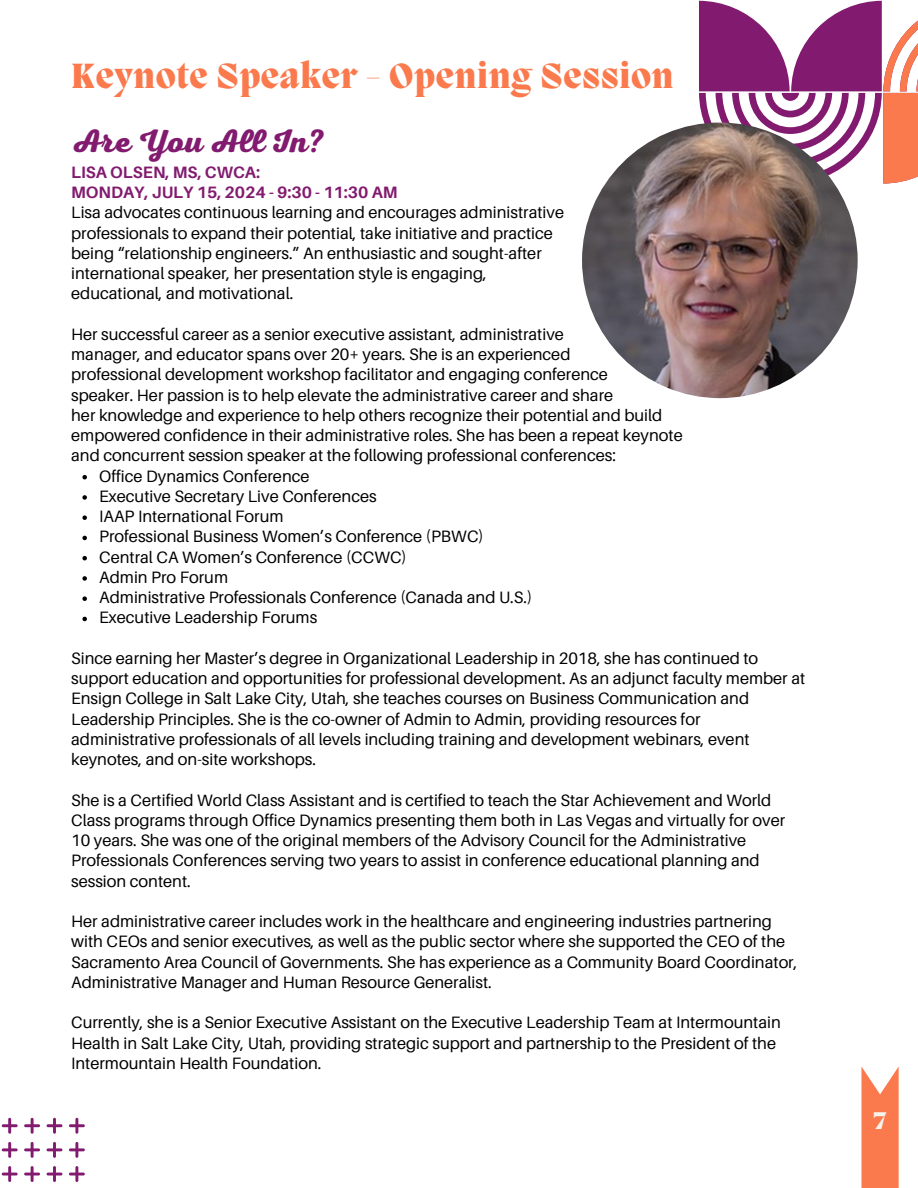
<style>
.page{position:relative;width:918px;height:1188px;background:#fff}
.page>*{position:absolute;margin:0;border:0;box-sizing:border-box;transform-origin:0 0}
.t1{font:800 36px "Migra";letter-spacing:.025em;color:#fb7a4d}
.t2{font:33px "RTL Adam Script Bold";color:#821b6f}
.t3{font:800 24.75px "Migra";color:#f7f4ee}
.t4{font:16.5px/20.2px "Aileron";color:#000}
.t5{font:700 16.5px/20.2px "Aileron";color:#821b6f}
</style>
<div class="page">
<svg style="left:82px;top:475px;width:5px;height:4px"></svg>
<svg style="left:82px;top:495px;width:5px;height:5px"></svg>
<svg style="left:82px;top:515px;width:5px;height:5px"></svg>
<svg style="left:82px;top:536px;width:5px;height:4px"></svg>
<svg style="left:82px;top:556px;width:5px;height:4px"></svg>
<svg style="left:82px;top:576px;width:5px;height:5px"></svg>
<svg style="left:82px;top:596px;width:5px;height:5px"></svg>
<svg style="left:82px;top:617px;width:5px;height:4px"></svg>
<img style="left:582px;top:123px;width:276px;height:275px;border-radius:50%">
<svg style="left:699px;top:1px;width:219px;height:182px"></svg>
<svg style="left:1px;top:1118px;width:84px;height:64px"></svg>
<svg style="left:861px;top:1067px;width:38px;height:121px;background:#fb8b64"></svg>
<h1 class="t1" style="left:71px;top:59px;width:604px">Keynote Speaker - Opening Session</h1>
<h2 class="t2" style="left:71px;top:122px;width:256px">Are You All In?</h2>
<p class="t5" style="left:71px;top:162px;width:328px">LISA OLSEN, MS, CWCA:<br>MONDAY, JULY 15, 2024 - 9:30 - 11:30 AM</p>
<p class="t4" style="left:71px;top:202px;width:494px">Lisa advocates continuous learning and encourages administrative professionals to expand their potential, take initiative and practice being “relationship engineers.” An enthusiastic and sought-after international speaker, her presentation style is engaging, educational, and motivational.</p>
<p class="t4" style="left:71px;top:324px;width:494px">Her successful career as a senior executive assistant, administrative</p>
<p class="t4" style="left:71px;top:344px;width:501px">manager, and educator spans over 20+ years. She is an experienced</p>
<p class="t4" style="left:71px;top:364px;width:538px">professional development workshop facilitator and engaging conference</p>
<p class="t4" style="left:71px;top:384px;width:544px">speaker. Her passion is to help elevate the administrative career and share</p>
<p class="t4" style="left:71px;top:405px;width:593px">her knowledge and experience to help others recognize their potential and build</p>
<p class="t4" style="left:71px;top:425px;width:613px">empowered confidence in their administrative roles. She has been a repeat keynote</p>
<p class="t4" style="left:71px;top:445px;width:546px">and concurrent session speaker at the following professional conferences:</p>
<p class="t4" style="left:99px;top:465px;width:212px">Office Dynamics Conference</p>
<p class="t4" style="left:99px;top:486px;width:279px">Executive Secretary Live Conferences</p>
<p class="t4" style="left:99px;top:506px;width:186px">IAAP International Forum</p>
<p class="t4" style="left:99px;top:526px;width:386px">Professional Business Women’s Conference (PBWC)</p>
<p class="t4" style="left:99px;top:546px;width:309px">Central CA Women’s Conference (CCWC)</p>
<p class="t4" style="left:99px;top:567px;width:130px">Admin Pro Forum</p>
<p class="t4" style="left:99px;top:587px;width:435px">Administrative Professionals Conference (Canada and U.S.)</p>
<p class="t4" style="left:99px;top:607px;width:220px">Executive Leadership Forums</p>
<p class="t4" style="left:71px;top:648px;width:736px">Since earning her Master’s degree in Organizational Leadership in 2018, she has continued to support education and opportunities for professional development. As an adjunct faculty member at Ensign College in Salt Lake City, Utah, she teaches courses on Business Communication and Leadership Principles. She is the co-owner of Admin to Admin, providing resources for administrative professionals of all levels including training and development webinars, event keynotes, and on-site workshops.</p>
<p class="t4" style="left:71px;top:789px;width:715px">She is a Certified World Class Assistant and is certified to teach the Star Achievement and World Class programs through Office Dynamics presenting them both in Las Vegas and virtually for over 10 years. She was one of the original members of the Advisory Council for the Administrative Professionals Conferences serving two years to assist in conference educational planning and session content.</p>
<p class="t4" style="left:71px;top:911px;width:728px">Her administrative career includes work in the healthcare and engineering industries partnering with CEOs and senior executives, as well as the public sector where she supported the CEO of the Sacramento Area Council of Governments. She has experience as a Community Board Coordinator, Administrative Manager and Human Resource Generalist.</p>
<p class="t4" style="left:71px;top:1012px;width:711px">Currently, she is a Senior Executive Assistant on the Executive Leadership Team at Intermountain<br>Health in Salt Lake City, Utah, providing strategic support and partnership to the President of the<br>Intermountain Health Foundation.</p>
<h3 class="t3" style="left:874px;top:1109px;width:15px">7</h3>
</div>
